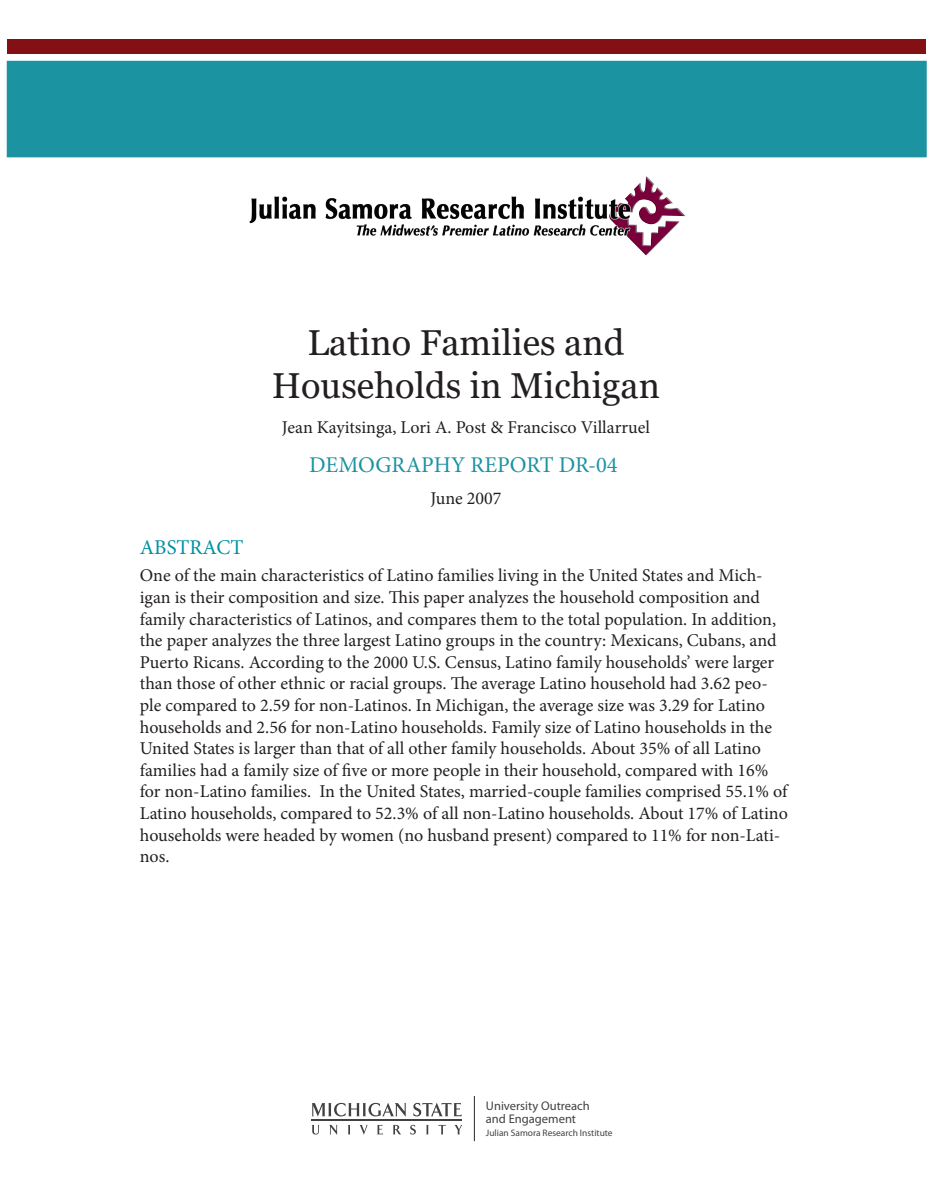
<style>
.page{position:relative;width:932px;height:1202px;background:#fff}
.page>*{position:absolute;margin:0;border:0;box-sizing:border-box;transform-origin:0 0}
.t1{font:36px "Georgia";color:#231f20}
.t2{font:22.5px "Minion Pro";color:#1c93a1}
.t3{font:21px "Minion Pro";color:#0092a2}
.t4{font:18px/21.6px "Minion Pro";letter-spacing:-.005em;color:#231f20}
.t5{font:12.6px/13.6px "Myriad Pro";color:#414042}
.t6{font:9.45px "Myriad Pro";color:#414042}
</style>
<div class="page">
<div style="left:7px;top:61px;width:919px;height:96px;background:#1c93a1"></div>
<div style="left:7px;top:39px;width:918px;height:14px;background:#831114"></div>
<img style="left:249px;top:176px;width:436px;height:80px">
<svg style="left:312px;top:1124px;width:7px;height:10px"></svg>
<svg style="left:329px;top:1124px;width:8px;height:10px"></svg>
<svg style="left:348px;top:1124px;width:2px;height:10px"></svg>
<svg style="left:359px;top:1124px;width:9px;height:10px"></svg>
<svg style="left:377px;top:1124px;width:6px;height:10px"></svg>
<svg style="left:393px;top:1124px;width:8px;height:10px"></svg>
<svg style="left:410px;top:1124px;width:6px;height:10px"></svg>
<svg style="left:426px;top:1124px;width:2px;height:10px"></svg>
<svg style="left:438px;top:1124px;width:8px;height:10px"></svg>
<svg style="left:454px;top:1124px;width:8px;height:10px"></svg>
<svg style="left:312px;top:1102px;width:94px;height:14px"></svg>
<svg style="left:413px;top:1102px;width:49px;height:14px"></svg>
<hr style="left:311px;top:1119px;width:151px;height:1px;background:#414042">
<hr style="left:474px;top:1096px;width:1px;height:45px;background:#414042">
<p class="t1" style="left:307px;top:321px;width:318px">Latino Families and</p>
<p class="t1" style="left:272px;top:364px;width:389px">Households in Michigan</p>
<p class="t4" style="left:282px;top:417px;width:369px">Jean Kayitsinga, Lori A. Post &amp; Francisco Villarruel</p>
<p class="t2" style="left:309px;top:450px;width:310px">DEMOGRAPHY REPORT DR-04</p>
<p class="t4" style="left:430px;top:487px;width:72px">June 2007</p>
<p class="t3" style="left:140px;top:533px;width:105px">ABSTRACT</p>
<p class="t4" style="left:140px;top:565px;width:649px">One of the main characteristics of Latino families living in the United States and Mich&shy;igan is their composition and size. This paper analyzes the household composition and family characteristics of Latinos, and compares them to the total population. In addition, the paper analyzes the three largest Latino groups in the country: Mexicans, Cubans, and Puerto Ricans. According to the 2000 U.S. Census, Latino family households’ were larger than those of other ethnic or racial groups. The average Latino household had 3.62 peo&shy;ple compared to 2.59 for non-Latinos. In Michigan, the average size was 3.29 for Latino households and 2.56 for non-Latino households. Family size of Latino households in the United States is larger than that of all other family households. About 35% of all Latino families had a family size of five or more people in their household, compared with 16% for non-Latino families. In the United States, married-couple families comprised 55.1% of Latino households, compared to 52.3% of all non-Latino households. About 17% of Latino households were headed by women (no husband present) compared to 11% for non-Lati&shy;nos.</p>
<p class="t5" style="left:486px;top:1098px;width:105px">University Outreach and Engagement</p>
<p class="t6" style="left:486px;top:1126px;width:128px">Julian Samora Research Institute</p>
</div>
